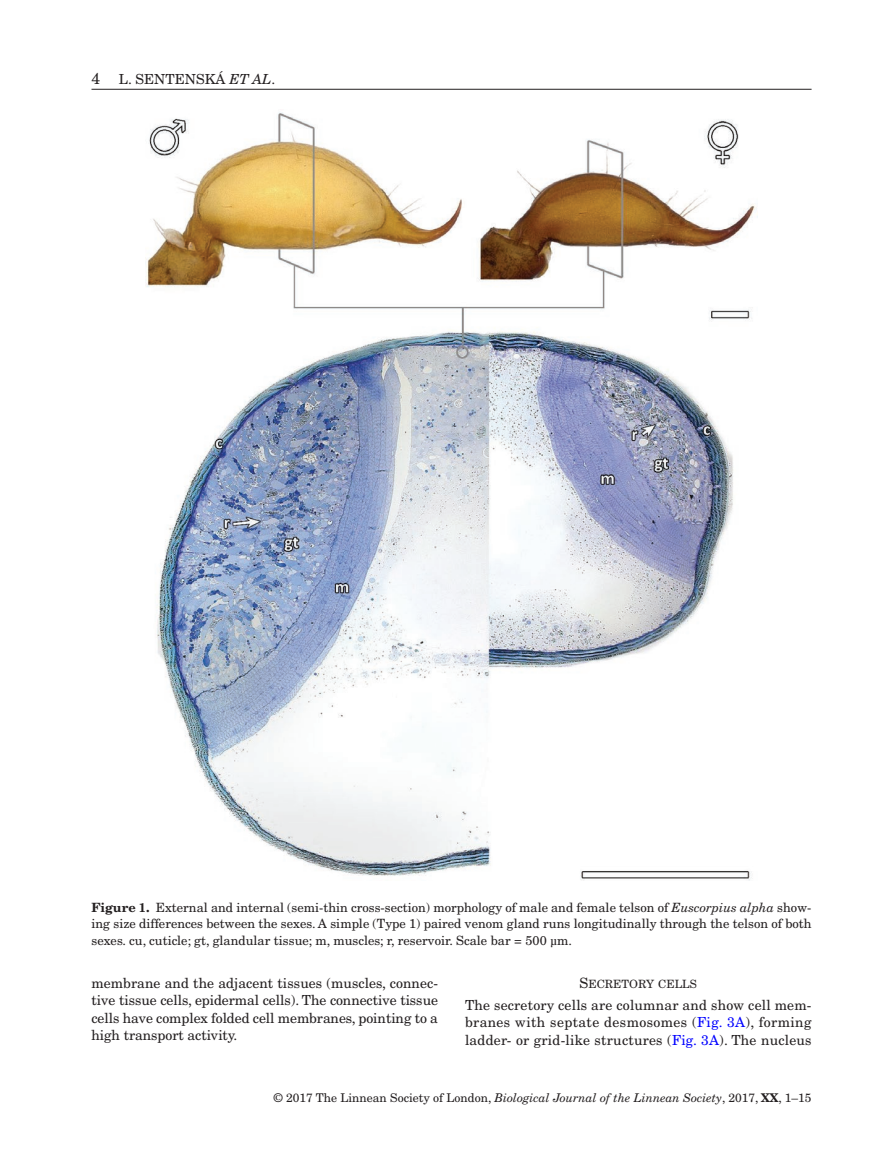
<style>
.page{position:relative;width:893px;height:1174px;background:#fff}
.page>*{position:absolute;margin:0;border:0;box-sizing:border-box;transform-origin:0 0}
.t1{font:13.8px/17.2px "New Century Schlbk";color:#231f20;text-align:justify}
.t2{font:12.75px/16.5px "New Century Schlbk";color:#231f20;text-align:justify}
.t3{font:12px "New Century Schlbk";color:#231f20}
.t4{font:11.4px "New Century Schlbk Roman SC800";color:#231f20}
.s1{font-size:15.75px}
.s2{font-style:italic}
.s3{font-weight:700}
.s4{font-family:"Gandhari Unicode"}
.s5{font-size:14.25px}
.s6{color:#00f}
</style>
<div class="page">
<hr style="left:92px;top:89px;width:720px;height:1px;background:#231f20">
<img style="left:146px;top:112px;width:610px;height:768px">
<p class="t1" style="left:92px;top:70px;width:185px"><span class="s1">4</span> L. SENTENSKÁ <span class="s2">ET AL</span>.</p>
<p class="t2" style="left:92px;top:899px;width:721px"><span class="s3">Figure 1.</span> External and internal (semi-thin cross-section) morphology of male and female telson of <span class="s2">Euscorpius alpha</span> show&shy;ing size differences between the sexes. A simple (Type 1) paired venom gland runs longitudinally through the telson of both sexes. cu, cuticle; gt, glandular tissue; m, muscles; r, reservoir. Scale bar = 500 <span class="s4">µ</span>m.</p>
<p class="t1" style="left:92px;top:974px;width:348px">membrane and the adjacent tissues (muscles, connec&shy;tive tissue cells, epidermal cells). The connective tissue cells have complex folded cell membranes, pointing to a high transport activity.</p>
<p class="t4" style="left:579px;top:977px;width:119px"><span class="s5">S</span>ECRETORY CELLS</p>
<p class="t1" style="left:465px;top:996px;width:348px">The secretory cells are columnar and show cell mem&shy;branes with septate desmosomes (<span class="s6">Fig. 3A</span>), forming ladder- or grid-like structures (<span class="s6">Fig. 3A</span>). The nucleus</p>
<p class="t3" style="left:274px;top:1090px;width:539px">© 2017 The Linnean Society of London, <span class="s2">Biological Journal of the Linnean Society</span>, 2017, <span class="s3">XX</span>, 1–15</p>
</div>
